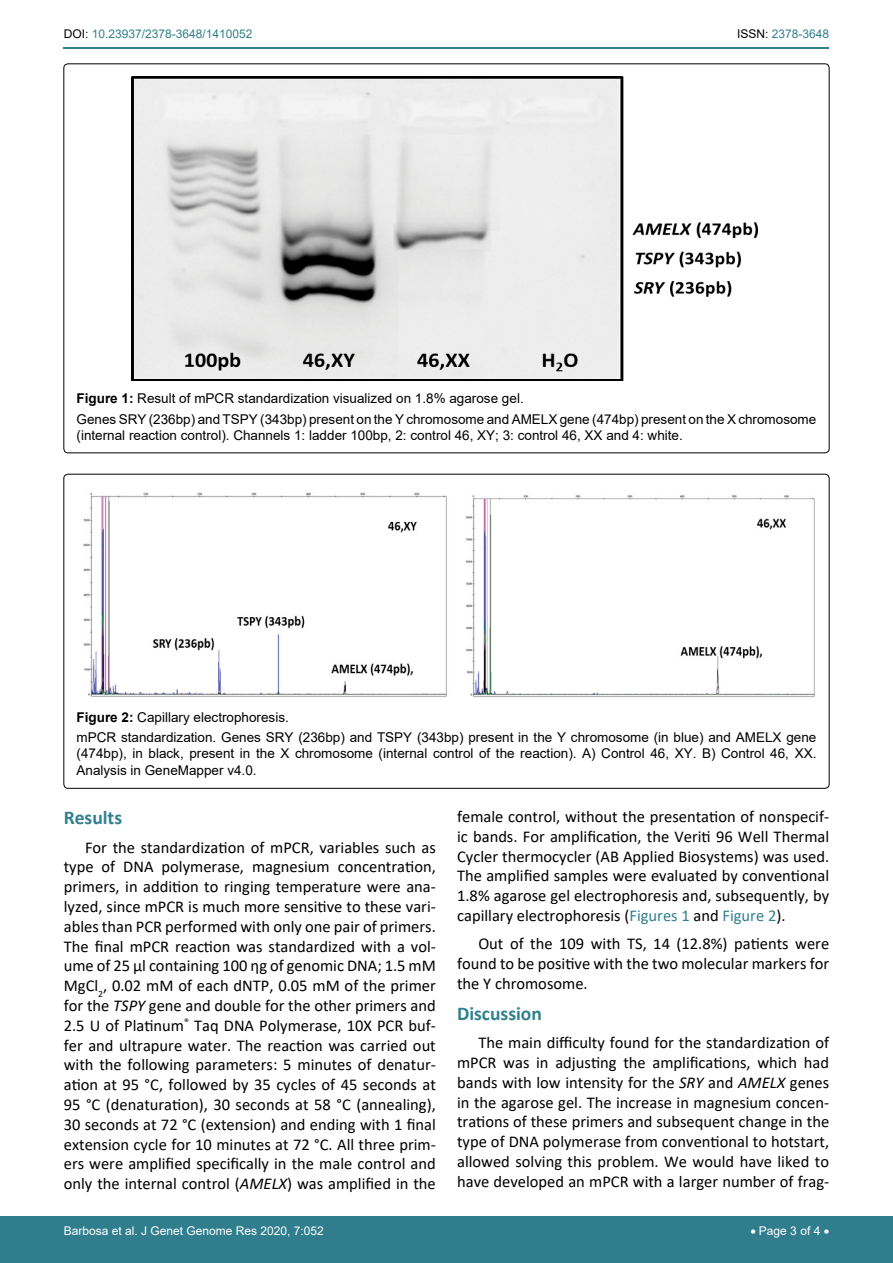
<style>
.page{position:relative;width:893px;height:1263px;background:#fff}
.page>*{position:absolute;margin:0;border:0;box-sizing:border-box;transform-origin:0 0}
.t1{font:700 19.5px "Calibri";color:#30808d}
.t2{font:16.5px/19.8px "Calibri";color:#000;text-align:justify}
.t3{font:13.5px/20.4px "Arial";color:#000}
.t4{font:12px "Arial";color:#fff}
.t5{font:12px "Arial";color:#30808d}
.s1{color:#000}
.s2{font-weight:700}
.s3{font-style:italic}
.s4{color:#30808d}
</style>
<div class="page">
<hr style="left:64px;top:47px;width:765px;height:1px;background:#30808d">
<div style="left:0;top:1217px;width:893px;height:46px;background:#307d8d"></div>
<img style="left:132px;top:77px;width:626px;height:304px">
<img style="left:83px;top:492px;width:732px;height:205px">
<p class="t5" style="left:64px;top:26px;width:190px"><span class="s1">DOI:</span> 10.23937/2378-3648/1410052</p>
<p class="t5" style="left:737px;top:26px;width:94px"><span class="s1">ISSN:</span> 2378-3648</p>
<p class="t3" style="left:77px;top:388px;width:741px"><span class="s2">Figure 1:</span> Result of mPCR standardization visualized on 1.8% agarose gel.<br>Genes SRY (236bp) and TSPY (343bp) present on the Y chromosome and AMELX gene (474bp) present on the X chromosome</p>
<p class="t3" style="left:77px;top:425px;width:608px">(internal reaction control). Channels 1: ladder 100bp, 2: control 46, XY; 3: control 46, XX and 4: white.</p>
<p class="t3" style="left:77px;top:707px;width:741px"><span class="s2">Figure 2:</span> Capillary electrophoresis.<br>mPCR standardization. Genes SRY (236bp) and TSPY (343bp) present in the Y chromosome (in blue) and AMELX gene</p>
<p class="t3" style="left:77px;top:745px;width:741px;line-height:16.2px">(474bp), in black, present in the X chromosome (internal control of the reaction). A) Control 46, XY. B) Control 46, XX.<br>Analysis in GeneMapper v4.0.</p>
<p class="t1" style="left:64px;top:804px;width:60px">Results</p>
<p class="t2" style="left:64px;top:837px;width:374px;text-indent:21px">For the standardization of mPCR, variables such as type of DNA polymerase, magnesium concentration, primers, in addition to ringing temperature were ana&shy;lyzed, since mPCR is much more sensitive to these vari&shy;ables than PCR performed with only one pair of primers.<br>The final mPCR reaction was standardized with a vol&shy;ume of 25 µl containing 100 ηg of genomic DNA; 1.5 mM MgCl<sub>2</sub>, 0.02 mM of each dNTP, 0.05 mM of the primer for the <span class="s3">TSPY</span> gene and double for the other primers and 2.5 U of Platinum<sup>®</sup> Taq DNA Polymerase, 10X PCR buf&shy;fer and ultrapure water. The reaction was carried out with the following parameters: 5 minutes of denatur&shy;ation at 95 °C, followed by 35 cycles of 45 seconds at 95 °C (denaturation), 30 seconds at 58 °C (annealing), 30 seconds at 72 °C (extension) and ending with 1 final extension cycle for 10 minutes at 72 °C. All three prim&shy;ers were amplified specifically in the male control and only the internal control (<span class="s3">AMELX</span>) was amplified in the</p>
<p class="t2" style="left:457px;top:806px;width:374px">female control, without the presentation of nonspecif&shy;ic bands. For amplification, the Veriti 96 Well Thermal Cycler thermocycler (AB Applied Biosystems) was used.<br>The amplified samples were evaluated by conventional 1.8% agarose gel electrophoresis and, subsequently, by capillary electrophoresis (<span class="s4">Figures 1</span> and <span class="s4">Figure 2</span>).</p>
<p class="t2" style="left:457px;top:933px;width:374px;text-indent:21px">Out of the 109 with TS, 14 (12.8%) patients were found to be positive with the two molecular markers for the Y chromosome.</p>
<p class="t1" style="left:457px;top:1000px;width:86px">Discussion</p>
<p class="t2" style="left:457px;top:1032px;width:374px;text-indent:21px">The main difficulty found for the standardization of mPCR was in adjusting the amplifications, which had bands with low intensity for the <span class="s3">SRY</span> and <span class="s3">AMELX</span> genes in the agarose gel. The increase in magnesium concen&shy;trations of these primers and subsequent change in the type of DNA polymerase from conventional to hotstart, allowed solving this problem. We would have liked to have developed an mPCR with a larger number of frag-</p>
<p class="t4" style="left:64px;top:1223px;width:262px">Barbosa et al. J Genet Genome Res 2020, 7:052</p>
<p class="t4" style="left:750px;top:1223px;width:80px">• Page 3 of 4 •</p>
</div>
